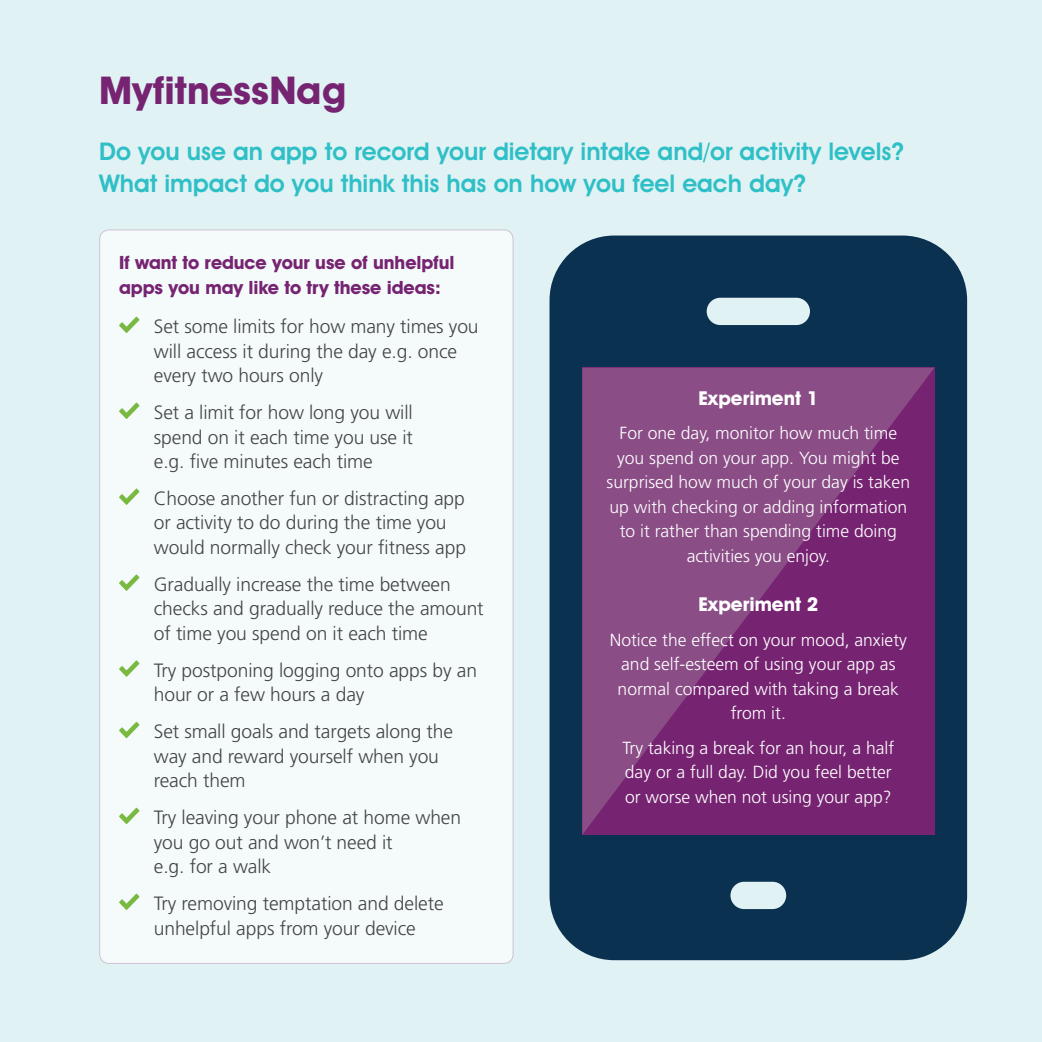
<style>
.page{position:relative;width:1042px;height:1042px;background:#e0f2f4}
.page>*{position:absolute;margin:0;border:0;box-sizing:border-box;transform-origin:0 0}
.t1{font:700 38.5px "Avant Garde IT Cby BT";color:#762472}
.t2{font:600 24.5px/31.5px "Avant Garde IT Cby BT";color:#2fbfc6}
.t3{font:300 19.25px/24.5px "Frutiger LT";letter-spacing:-.005em;color:#434547}
.t4{font:700 19.25px "Avant Garde IT Cby BT";color:#fff}
.t5{font:700 18.38px/24.5px "Avant Garde IT Cby BT";letter-spacing:-.005em;color:#762472}
.t6{font:300 17.5px/24.5px "Frutiger LT";color:#fff;text-align:center}
</style>
<div class="page">
<div style="left:100px;top:230px;width:413px;height:733px;background:#f5fbfb;border-radius:9px"></div>
<svg style="left:119px;top:317px;width:20px;height:16px"></svg>
<svg style="left:119px;top:402px;width:20px;height:17px"></svg>
<svg style="left:119px;top:488px;width:20px;height:17px"></svg>
<svg style="left:119px;top:574px;width:20px;height:17px"></svg>
<svg style="left:119px;top:660px;width:20px;height:17px"></svg>
<svg style="left:119px;top:722px;width:20px;height:16px"></svg>
<svg style="left:119px;top:807px;width:20px;height:17px"></svg>
<svg style="left:119px;top:893px;width:20px;height:17px"></svg>
<div style="left:549px;top:235px;width:418px;height:725px;background:#0a3150;border-radius:65px"></div>
<div style="left:706px;top:298px;width:104px;height:27px;background:#e0f2f4;border-radius:14px"></div>
<div style="left:730px;top:882px;width:56px;height:27px;background:#e0f2f4;border-radius:14px"></div>
<svg style="left:582px;top:368px;width:352px;height:467px;background:#7f387b"></svg>
<h1 class="t1" style="left:99px;top:67px;width:249px">MyfitnessNag</h1>
<p class="t2" style="left:99px;top:136px;width:806px">Do you use an app to record your dietary intake and/or activity levels?<br>What impact do you think this has on how you feel each day?</p>
<p class="t5" style="left:119px;top:250px;width:337px">If want to reduce your use of unhelpful apps you may like to try these ideas:</p>
<p class="t3" style="left:154px;top:314px;width:326px">Set some limits for how many times you will access it during the day e.g. once every two hours only</p>
<p class="t3" style="left:154px;top:400px;width:261px;text-align:justify">Set a limit for how long you will spend on it each time you use it e.g. five minutes each time</p>
<p class="t3" style="left:154px;top:486px;width:314px">Choose another fun or distracting app or activity to do during the time you would normally check your fitness app</p>
<p class="t3" style="left:154px;top:572px;width:331px">Gradually increase the time between checks and gradually reduce the amount of time you spend on it each time</p>
<p class="t3" style="left:154px;top:658px;width:325px">Try postponing logging onto apps by an hour or a few hours a day</p>
<p class="t3" style="left:154px;top:719px;width:301px">Set small goals and targets along the way and reward yourself when you reach them</p>
<p class="t3" style="left:154px;top:805px;width:309px">Try leaving your phone at home when you go out and won’t need it<br>e.g. for a walk</p>
<p class="t3" style="left:154px;top:891px;width:291px">Try removing temptation and delete unhelpful apps from your device</p>
<p class="t4" style="left:698px;top:386px;width:121px">Experiment 1</p>
<p class="t6" style="left:606px;top:421px;width:305px">For one day, monitor how much time you spend on your app. You might be surprised how much of your day is taken up with checking or adding information to it rather than spending time doing activities you enjoy.</p>
<p class="t4" style="left:698px;top:593px;width:121px">Experiment 2</p>
<p class="t6" style="left:610px;top:627px;width:299px">Notice the effect on your mood, anxiety and self-esteem of using your app as normal compared with taking a break from it.</p>
<p class="t6" style="left:622px;top:735px;width:273px;text-align:left">Try taking a break for an hour, a half day or a full day. Did you feel better or worse when not using your app?</p>
</div>
